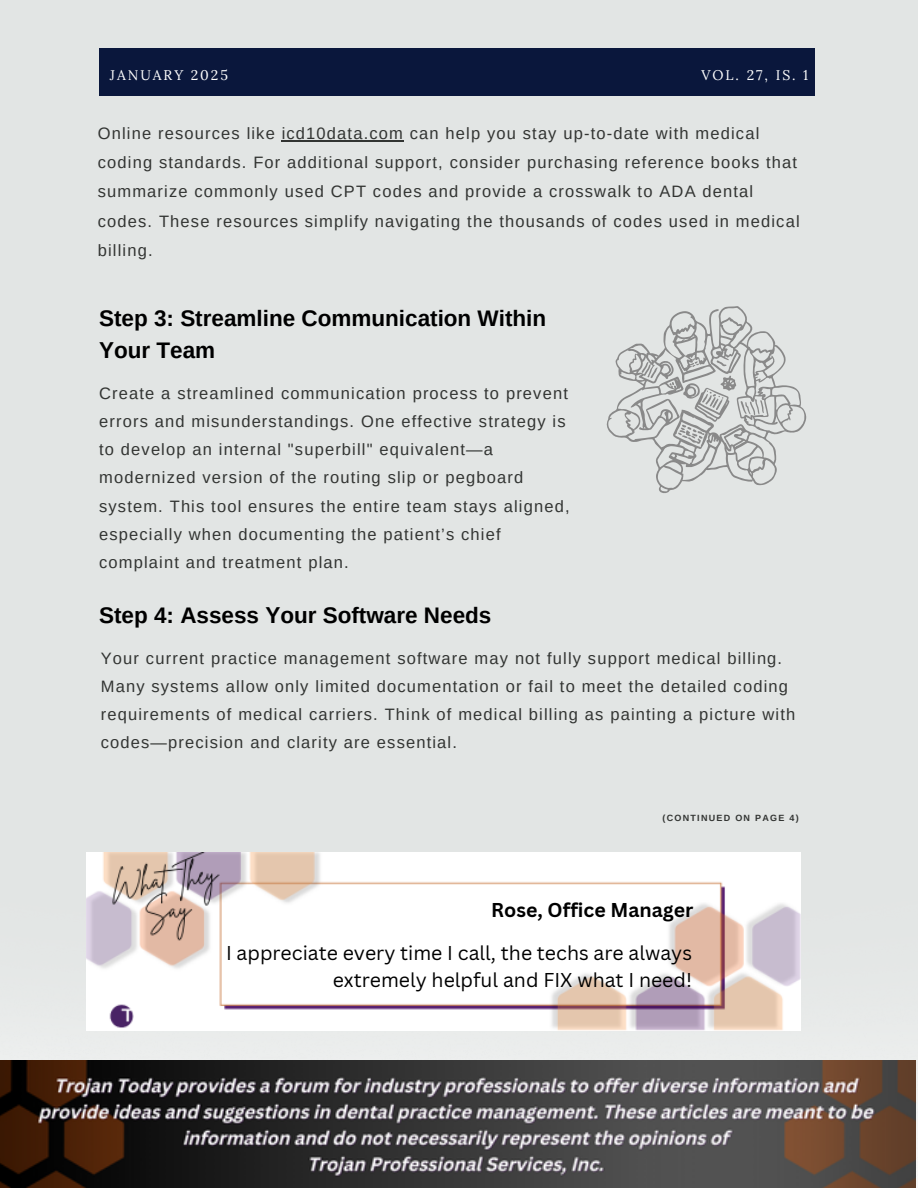
<style>
.page{position:relative;width:918px;height:1188px;background:#e2e5e4}
.page>*{position:absolute;margin:0;border:0;box-sizing:border-box;transform-origin:0 0}
.t1{font:700 22.5px/31.5px "Arimo";color:#000}
.t2{font:19.5px/27px "Canva Sans";color:#000;text-align:right}
.t3{font:700 19.5px "Canva Sans";color:#000}
.t4{font:16.5px/28.2px "Arimo";letter-spacing:.07em;color:#323432}
.t5{font:13.95px "Lora";letter-spacing:.14em;color:#fff}
.t6{font:700 9px "Arimo";letter-spacing:.14em;color:#323432}
</style>
<div class="page">
<img style="left:0;top:852px;width:918px;height:336px">
<img style="left:0;top:1060px;width:916px;height:128px">
<div style="left:99px;top:49px;width:715px;height:47px;background:#0a173c"></div>
<svg style="left:606px;top:306px;width:200px;height:187px"></svg>
<img style="left:87px;top:852px;width:713px;height:178px">
<hr style="left:282px;top:140px;width:122px;height:1px;background:#323432">
<p class="t5" style="left:110px;top:66px;width:120px">JANUARY 2025</p>
<h4 class="t5" style="left:701px;top:66px;width:108px">VOL. 27, IS. 1</h4>
<h1 class="t4" style="left:98px;top:119px;width:703px;line-height:29.2px">Online resources like icd10data.com can help you stay up-to-date with medical coding standards. For additional support, consider purchasing reference books that summarize commonly used CPT codes and provide a crosswalk to ADA dental codes. These resources simplify navigating the thousands of codes used in medical billing.</h1>
<h5 class="t1" style="left:99px;top:303px;width:449px">Step 3: Streamline Communication Within<br>Your Team</h5>
<h5 class="t4" style="left:99px;top:379px;width:472px">Create a streamlined communication process to prevent errors and misunderstandings. One effective strategy is to develop an internal "superbill" equivalent—a modernized version of the routing slip or pegboard system. This tool ensures the entire team stays aligned, especially when documenting the patient’s chief complaint and treatment plan.</h5>
<h5 class="t1" style="left:99px;top:599px;width:394px">Step 4: Assess Your Software Needs</h5>
<p class="t4" style="left:101px;top:644px;width:696px">Your current practice management software may not fully support medical billing.<br>Many systems allow only limited documentation or fail to meet the detailed coding requirements of medical carriers. Think of medical billing as painting a picture with codes—precision and clarity are essential.</p>
<h4 class="t6" style="left:663px;top:813px;width:138px">(CONTINUED ON PAGE 4)</h4>
<p class="t3" style="left:491px;top:896px;width:204px">Rose, Office Manager</p>
<h1 class="t2" style="left:226px;top:939px;width:468px">I appreciate every time I call, the techs are always extremely helpful and FIX what I need!</h1>
</div>
